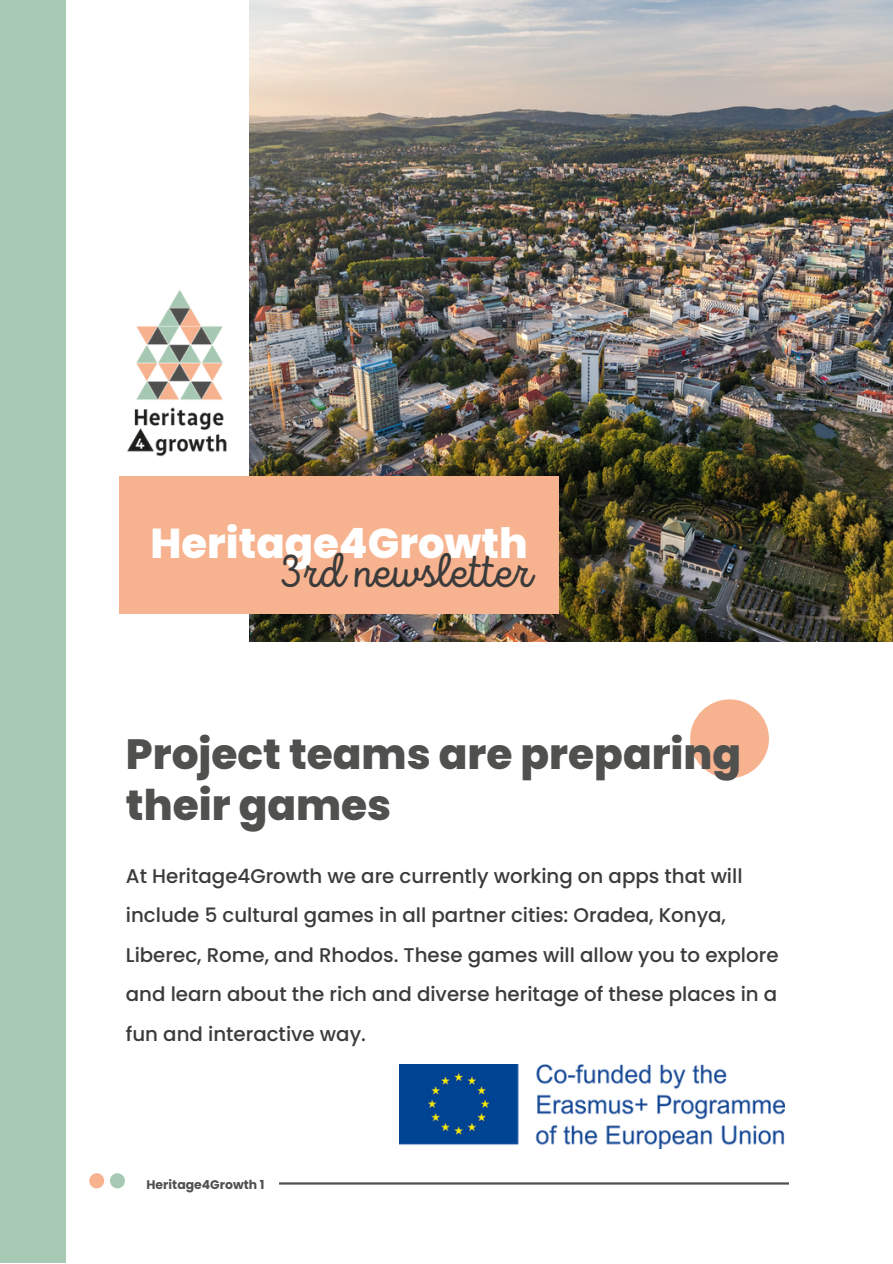
<style>
.page{position:relative;width:893px;height:1264px;background:#fff}
.page>*{position:absolute;margin:0;border:0;box-sizing:border-box;transform-origin:0 0}
.t1{font:48.45px "Intro Script";color:#3b3b3b}
.t2{font:800 42.3px/50.7px "Poppins";color:#50504e}
.t3{font:800 41.7px "Poppins";color:#fff}
.t4{font:500 19.8px/39.3px "Poppins";color:#3b3b3b}
.t5{font:700 12.45px "Poppins";color:#50504e}
</style>
<div class="page">
<img style="left:250px;top:0;width:642px;height:641px">
<div style="left:0;top:0;width:66px;height:1262px;background:#a7c9b3"></div>
<div style="left:89px;top:1173px;width:15px;height:15px;background:#f7b38f"></div>
<div style="left:110px;top:1173px;width:15px;height:15px;background:#a7c9b3"></div>
<div style="left:119px;top:476px;width:440px;height:137px;background:#f7b38f"></div>
<hr style="left:279px;top:1182px;width:510px;height:2px;background:#50504e">
<svg style="left:690px;top:699px;width:78px;height:79px;fill:#f7b38f"></svg>
<img style="left:127px;top:290px;width:100px;height:167px">
<img style="left:399px;top:1064px;width:385px;height:84px">
<h1 class="t3" style="left:150px;top:514px;width:378px">Heritage4Growth</h1>
<h3 class="t1" style="left:280px;top:551px;width:253px">3rd newsletter</h3>
<p class="t2" style="left:126px;top:729px;width:617px">Project teams are preparing their games</p>
<h2 class="t4" style="left:126px;top:856px;width:654px">At Heritage4Growth we are currently working on apps that will include 5 cultural games in all partner cities: Oradea, Konya, Liberec, Rome, and Rhodos. These games will allow you to explore and learn about the rich and diverse heritage of these places in a fun and interactive way.</h2>
<h2 class="t5" style="left:146px;top:1175px;width:119px">Heritage4Growth 1</h2>
</div>
